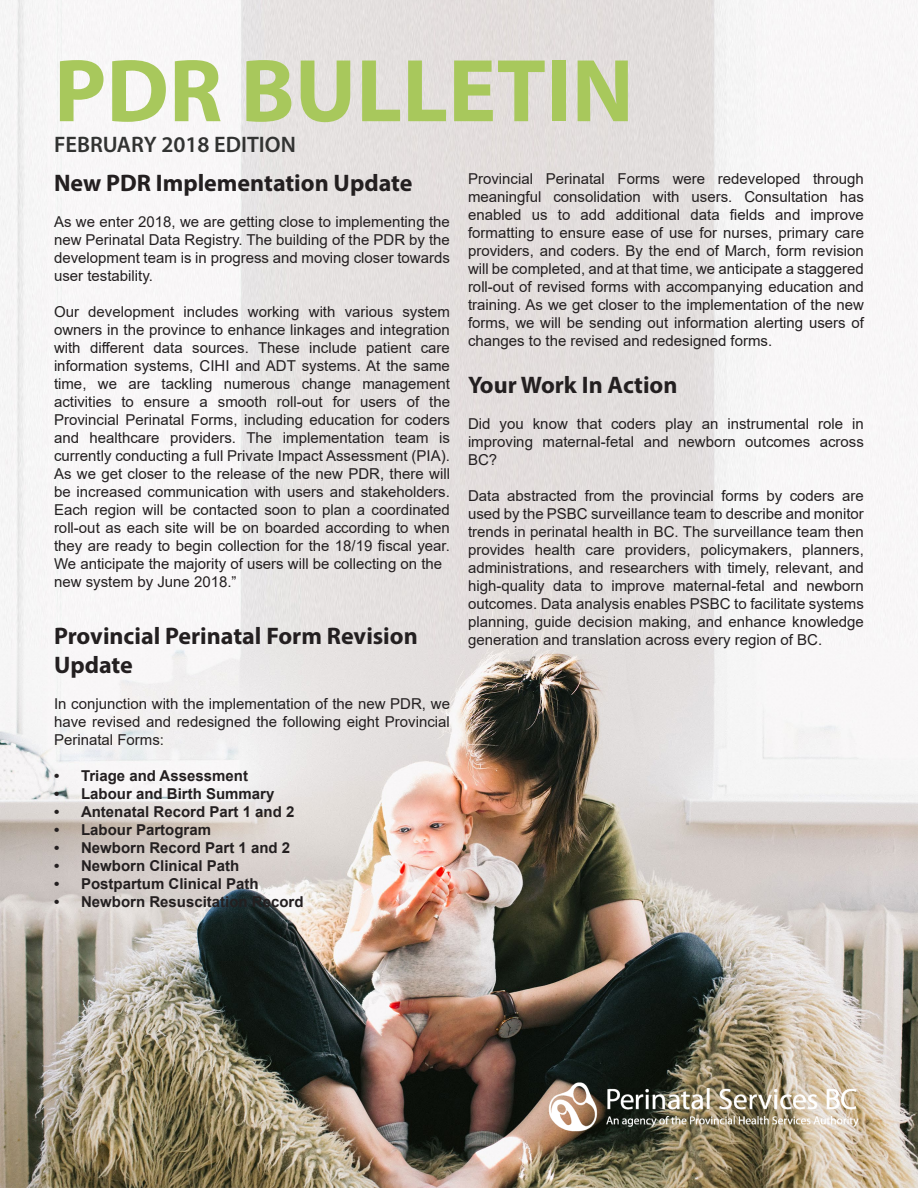
<style>
.page{position:relative;width:918px;height:1188px;background:#fff}
.page>*{position:absolute;margin:0;border:0;box-sizing:border-box;transform-origin:0 0}
.t1{font:700 90px "Myriad Pro";color:#a8c85c}
.t2{font:700 24px/28.8px "Myriad Pro";color:#231f20}
.t3{font:600 22.5px "Myriad Pro";color:#323332}
.t4{font:15px/18px "Arial";color:#231f20;text-align:justify}
.t5{font:700 15px "Arial";color:#231f20}
</style>
<div class="page">
<img style="left:0;top:0;width:918px;height:1187px">
<img style="left:547px;top:1079px;width:313px;height:55px">
<h1 class="t1" style="left:54px;top:32px;width:581px">PDR BULLETIN</h1>
<h3 class="t3" style="left:54px;top:130px;width:243px">FEBRUARY 2018 EDITION</h3>
<h2 class="t2" style="left:54px;top:168px;width:360px">New PDR Implementation Update</h2>
<p class="t4" style="left:54px;top:213px;width:397px">As we enter 2018, we are getting close to implementing the new Perinatal Data Registry. The building of the PDR by the development team is in progress and moving closer towards user testability.</p>
<p class="t4" style="left:54px;top:303px;width:398px;text-align:left">Our development includes working with various system owners in the province to enhance linkages and integration with different data sources. These include patient care information systems, CIHI and ADT systems. At the same time, we are tackling numerous change management activities to ensure a smooth roll-out for users of the Provincial Perinatal Forms, including education for coders and healthcare providers. The implementation team is currently conducting a full Private Impact Assessment (PIA).<br>As we get closer to the release of the new PDR, there will be increased communication with users and stakeholders.<br>Each region will be contacted soon to plan a coordinated roll-out as each site will be on boarded according to when they are ready to begin collection for the 18/19 fiscal year.<br>We anticipate the majority of users will be collecting on the new system by June 2018.”</p>
<h2 class="t2" style="left:54px;top:621px;width:365px">Provincial Perinatal Form Revision<br>Update</h2>
<p class="t4" style="left:54px;top:695px;width:398px">In conjunction with the implementation of the new PDR, we have revised and redesigned the following eight Provincial Perinatal Forms:</p>
<p class="t5" style="left:54px;top:765px;width:196px">• Triage and Assessment</p>
<p class="t5" style="left:54px;top:783px;width:222px">• Labour and Birth Summary</p>
<p class="t5" style="left:54px;top:801px;width:242px">• Antenatal Record Part 1 and 2</p>
<p class="t5" style="left:54px;top:819px;width:159px">• Labour Partogram</p>
<p class="t5" style="left:54px;top:837px;width:238px">• Newborn Record Part 1 and 2</p>
<p class="t5" style="left:54px;top:855px;width:187px">• Newborn Clinical Path</p>
<p class="t5" style="left:54px;top:873px;width:206px">• Postpartum Clinical Path</p>
<p class="t5" style="left:54px;top:891px;width:251px">• Newborn Resuscitation Record</p>
<p class="t4" style="left:468px;top:170px;width:398px">Provincial Perinatal Forms were redeveloped through meaningful consolidation with users. Consultation has enabled us to add additional data fields and improve formatting to ensure ease of use for nurses, primary care providers, and coders. By the end of March, form revision will be completed, and at that time, we anticipate a staggered roll-out of revised forms with accompanying education and training. As we get closer to the implementation of the new forms, we will be sending out information alerting users of changes to the revised and redesigned forms.</p>
<h2 class="t2" style="left:468px;top:370px;width:211px">Your Work In Action</h2>
<p class="t4" style="left:468px;top:414px;width:397px">Did you know that coders play an instrumental role in improving maternal-fetal and newborn outcomes across BC?</p>
<p class="t4" style="left:468px;top:486px;width:397px">Data abstracted from the provincial forms by coders are used by the PSBC surveillance team to describe and monitor trends in perinatal health in BC. The surveillance team then provides health care providers, policymakers, planners, administrations, and researchers with timely, relevant, and high-quality data to improve maternal-fetal and newborn outcomes. Data analysis enables PSBC to facilitate systems planning, guide decision making, and enhance knowledge generation and translation across every region of BC.</p>
</div>
